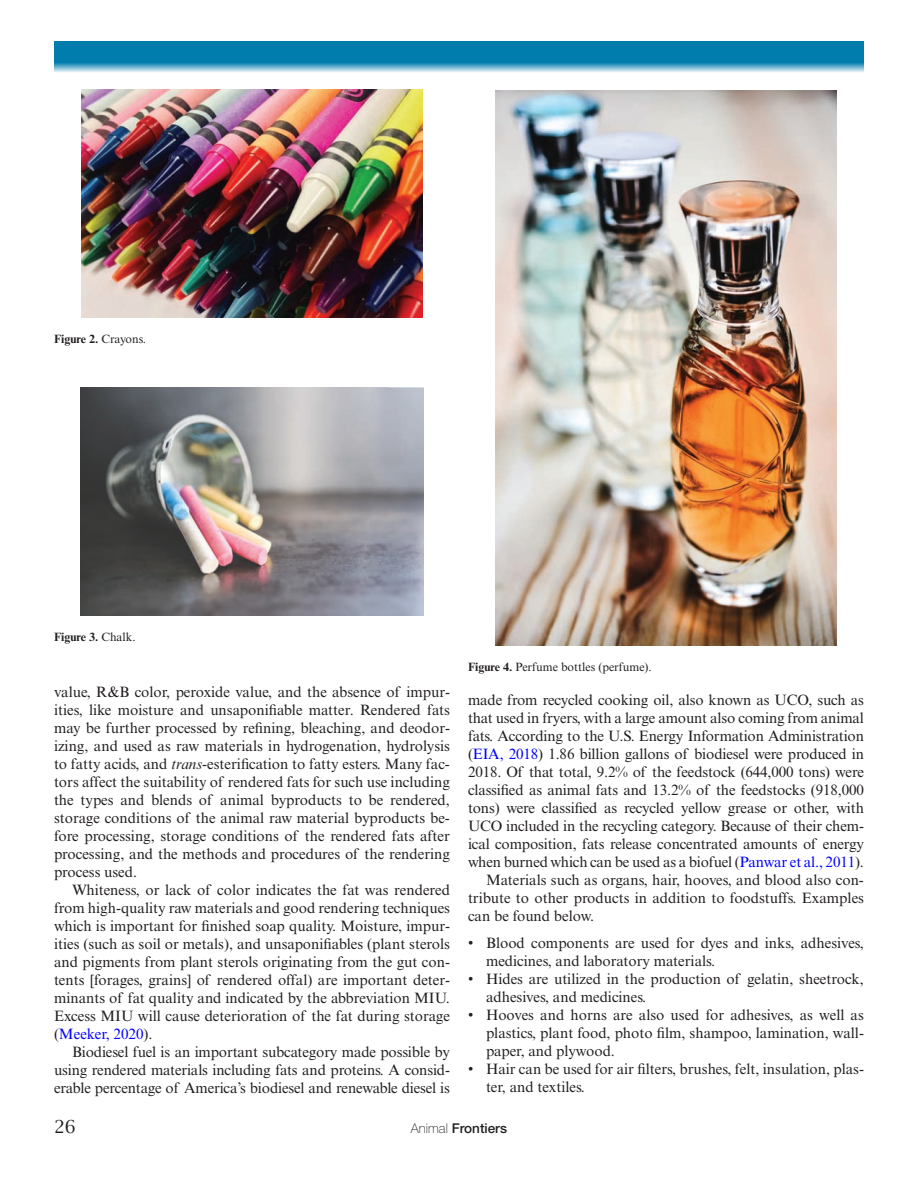
<style>
.page{position:relative;width:918px;height:1188px;background:#fff}
.page>*{position:absolute;margin:0;border:0;box-sizing:border-box;transform-origin:0 0}
.t1{font:18px "Lucida Bright";color:#231f20}
.t2{font:15px/18px "Times New Roman MT Std";letter-spacing:-.01em;color:#231f20;text-align:justify}
.t3{font:500 13.5px "Helvetica Neue LT Std";color:#231f20}
.t4{font:12px "Times New Roman MT Std";color:#231f20}
.t5{font:700 12px "Times New Roman MT Std";color:#231f20}
.s1{font-weight:400}
.s2{font-style:italic}
.s3{color:#00f}
.s4{font-weight:700}
.s5{font-weight:100}
</style>
<div class="page">
<svg style="left:54px;top:41px;width:810px;height:31px;background:#238eb8"></svg>
<img style="left:81px;top:90px;width:342px;height:228px">
<img style="left:81px;top:387px;width:342px;height:228px">
<img style="left:495px;top:90px;width:342px;height:555px">
<p class="t5" style="left:54px;top:332px;width:93px">Figure 2. <span class="s1">Crayons.</span></p>
<p class="t5" style="left:54px;top:629px;width:83px">Figure 3. <span class="s1">Chalk.</span></p>
<p class="t2" style="left:54px;top:683px;width:398px">value, R&amp;B color, peroxide value, and the absence of impur&shy;ities, like moisture and unsaponifiable matter. Rendered fats may be further processed by refining, bleaching, and deodor&shy;izing, and used as raw materials in hydrogenation, hydrolysis to fatty acids, and <span class="s2">trans</span>-esterification to fatty esters. Many fac&shy;tors affect the suitability of rendered fats for such use including the types and blends of animal byproducts to be rendered, storage conditions of the animal raw material byproducts be&shy;fore processing, storage conditions of the rendered fats after processing, and the methods and procedures of the rendering process used.</p>
<p class="t2" style="left:54px;top:881px;width:398px;text-indent:18px">Whiteness, or lack of color indicates the fat was rendered from high-quality raw materials and good rendering techniques which is important for finished soap quality. Moisture, impur&shy;ities (such as soil or metals), and unsaponifiables (plant sterols and pigments from plant sterols originating from the gut con&shy;tents [forages, grains] of rendered offal) are important deter&shy;minants of fat quality and indicated by the abbreviation MIU.<br>Excess MIU will cause deterioration of the fat during storage (<span class="s3">Meeker, 2020</span>).</p>
<p class="t2" style="left:54px;top:1043px;width:398px;text-indent:18px">Biodiesel fuel is an important subcategory made possible by using rendered materials including fats and proteins. A consid&shy;erable percentage of America’s biodiesel and renewable diesel is</p>
<p class="t4" style="left:468px;top:660px;width:185px"><span class="s4">Figure 4.</span> Perfume bottles (perfume).</p>
<p class="t2" style="left:468px;top:691px;width:397px">made from recycled cooking oil, also known as UCO, such as</p>
<p class="t2" style="left:468px;top:709px;width:397px">that used in fryers, with a large amount also coming from animal</p>
<p class="t2" style="left:468px;top:727px;width:398px">fats. According to the U.S. Energy Information Administration</p>
<p class="t2" style="left:468px;top:745px;width:398px">(<span class="s3">EIA, 2018</span>) 1.86 billion gallons of biodiesel were produced in</p>
<p class="t2" style="left:468px;top:763px;width:398px">2018. Of that total, 9.2% of the feedstock (644,000 tons) were</p>
<p class="t2" style="left:468px;top:781px;width:397px">classified as animal fats and 13.2% of the feedstocks (918,000</p>
<p class="t2" style="left:468px;top:799px;width:398px">tons) were classified as recycled yellow grease or other, with</p>
<p class="t2" style="left:468px;top:817px;width:398px">UCO included in the recycling category. Because of their chem-</p>
<p class="t2" style="left:468px;top:835px;width:397px">ical composition, fats release concentrated amounts of energy</p>
<p class="t2" style="left:468px;top:853px;width:397px">when burned which can be used as a biofuel (<span class="s3">Panwar et al., 2011</span>).</p>
<p class="t2" style="left:486px;top:871px;width:379px">Materials such as organs, hair, hooves, and blood also con-</p>
<p class="t2" style="left:468px;top:889px;width:398px">tribute to other products in addition to foodstuffs. Examples</p>
<p class="t2" style="left:468px;top:907px;width:128px">can be found below.</p>
<p class="t2" style="left:486px;top:934px;width:380px;text-indent:-18px">• Blood components are used for dyes and inks, adhesives, medicines, and laboratory materials.</p>
<p class="t2" style="left:486px;top:970px;width:379px;text-indent:-18px">• Hides are utilized in the production of gelatin, sheetrock, adhesives, and medicines.</p>
<p class="t2" style="left:486px;top:1006px;width:379px;text-indent:-18px">• Hooves and horns are also used for adhesives, as well as plastics, plant food, photo film, shampoo, lamination, wall&shy;paper, and plywood.</p>
<p class="t2" style="left:486px;top:1060px;width:380px;text-indent:-18px">• Hair can be used for air filters, brushes, felt, insulation, plas&shy;ter, and textiles.</p>
<p class="t1" style="left:54px;top:1116px;width:23px">26</p>
<p class="t3" style="left:411px;top:1120px;width:98px"><span class="s5">Animal</span> Frontiers</p>
</div>
